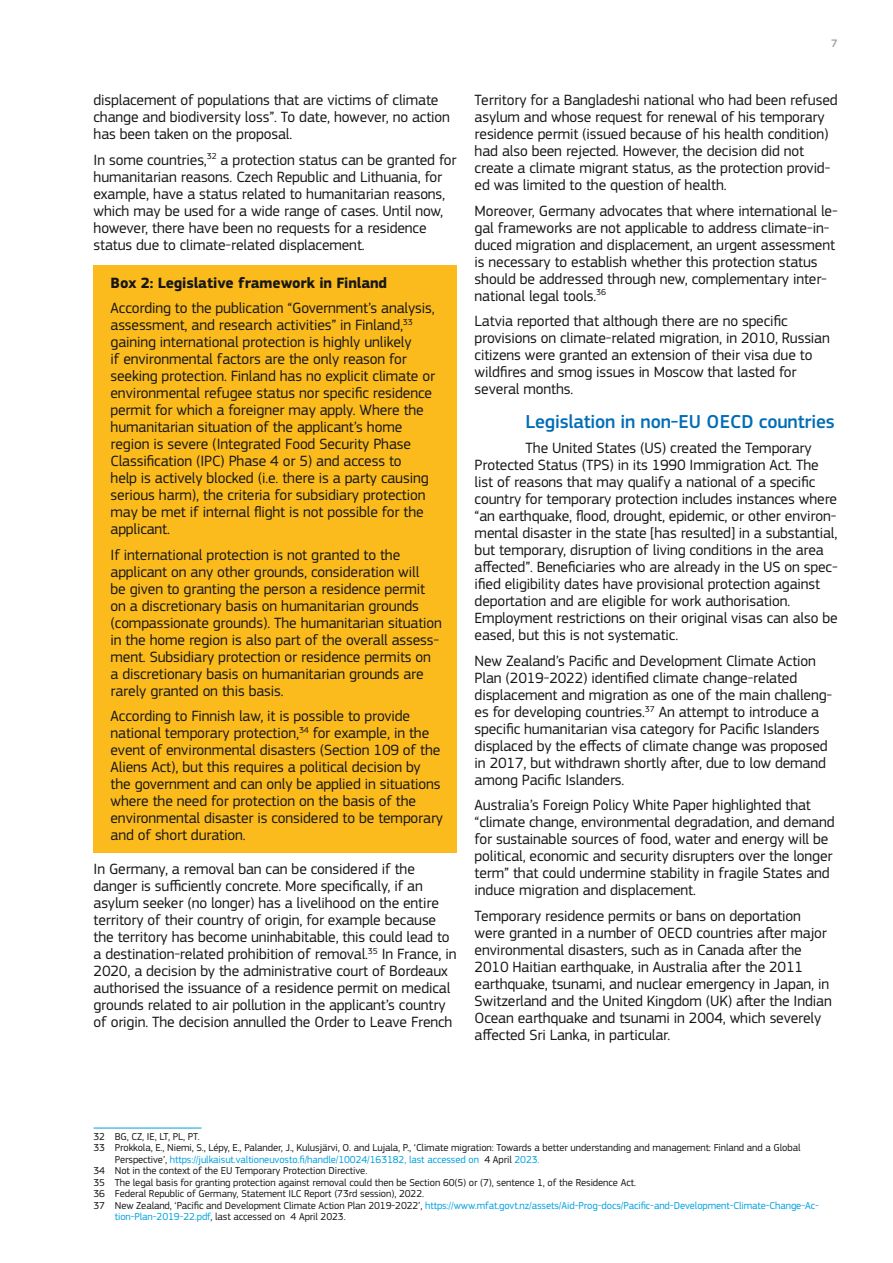
<style>
.page{position:relative;width:893px;height:1263px;background:#fff}
.page>*{position:absolute;margin:0;border:0;box-sizing:border-box;transform-origin:0 0}
.heading3{font:500 19.5px "EC Square Sans Pro";letter-spacing:-.01em;color:#006db7}
.text_main{font:15.45px/17px "EC Square Sans Pro";letter-spacing:-.01em;color:#181716}
.text_yellow-box{font:15.45px/17px "EC Square Sans Pro";letter-spacing:-.01em;color:#181716}
.text_first{font:15.45px/17px "EC Square Sans Pro";letter-spacing:-.01em;color:#181716}
.text_yellow-box-2{font:700 15.45px "EC Square Sans Pro";letter-spacing:-.01em;color:#181716}
.t1{font:500 11.25px "EC Square Sans Pro";color:#9c9c9d}
.footnote___source{font:10.5px/11.6px "EC Square Sans Pro";letter-spacing:-.01em;color:#181716}
.footnote___source-2{font:10.5px/11.6px "EC Square Sans Pro";letter-spacing:-.01em;color:#00a1df}
.s1{color:#00a1df}
.s2{color:#181716}
</style>
<div class="page">
<div style="left:94px;top:266px;width:363px;height:34px;background:#fbbb1d"></div>
<div style="left:94px;top:291px;width:363px;height:256px;background:#fbbb1d"></div>
<div style="left:94px;top:538px;width:363px;height:170px;background:#fbbb1d"></div>
<div style="left:94px;top:699px;width:363px;height:154px;background:#fbbb1d"></div>
<hr style="left:94px;top:1128px;width:108px;height:1px;background:#00a1d7">
<p class="t1" style="left:831px;top:37px;width:8px">7</p>
<p class="text_main" style="left:94px;top:92px;width:358px">displacement of populations that are victims of climate change and biodiversity loss”. To date, however, no action has been taken on the proposal.</p>
<p class="text_main" style="left:94px;top:151px;width:365px">In some countries,<sup>32</sup> a protection status can be granted for humanitarian reasons. Czech Republic and Lithuania, for example, have a status related to humanitarian reasons, which may be used for a wide range of cases. Until now, however, there have been no requests for a residence status due to climate-related displacement.</p>
<p class="text_yellow-box-2" style="left:111px;top:274px;width:278px">Box 2: Legislative framework in Finland</p>
<p class="text_yellow-box" style="left:111px;top:300px;width:326px">According to the publication “Government’s analysis, assessment, and research activities” in Finland,<sup>33 </sup>gaining international protection is highly unlikely<br>if environmental factors are the only reason for seeking protection. Finland has no explicit climate or environmental refugee status nor specific residence permit for which a foreigner may apply. Where the humanitarian situation of the applicant’s home region is severe (Integrated Food Security Phase Classification (IPC) Phase 4 or 5) and access to<br>help is actively blocked (i.e. there is a party causing serious harm), the criteria for subsidiary protection may be met if internal flight is not possible for the applicant.</p>
<p class="text_yellow-box" style="left:111px;top:546px;width:333px">If international protection is not granted to the applicant on any other grounds, consideration will<br>be given to granting the person a residence permit on a discretionary basis on humanitarian grounds (compassionate grounds). The humanitarian situation in the home region is also part of the overall assess&shy;ment. Subsidiary protection or residence permits on a discretionary basis on humanitarian grounds are rarely granted on this basis.</p>
<p class="text_yellow-box" style="left:111px;top:708px;width:334px">According to Finnish law, it is possible to provide national temporary protection,<sup>34</sup> for example, in the event of environmental disasters (Section 109 of the Aliens Act), but this requires a political decision by the government and can only be applied in situations where the need for protection on the basis of the environmental disaster is considered to be temporary and of short duration.</p>
<p class="text_main" style="left:94px;top:861px;width:365px">In Germany, a removal ban can be considered if the danger is sufficiently concrete. More specifically, if an asylum seeker (no longer) has a livelihood on the entire territory of their country of origin, for example because the territory has become uninhabitable, this could lead to a destination-related prohibition of removal.<sup>35</sup> In France, in 2020, a decision by the administrative court of Bordeaux authorised the issuance of a residence permit on medical grounds related to air pollution in the applicant’s country of origin. The decision annulled the Order to Leave French</p>
<p class="text_main" style="left:475px;top:92px;width:365px">Territory for a Bangladeshi national who had been refused asylum and whose request for renewal of his temporary residence permit (issued because of his health condition) had also been rejected. However, the decision did not create a climate migrant status, as the protection provid&shy;ed was limited to the question of health.</p>
<p class="text_main" style="left:475px;top:202px;width:365px">Moreover, Germany advocates that where international le&shy;gal frameworks are not applicable to address climate-in&shy;duced migration and displacement, an urgent assessment is necessary to establish whether this protection status should be addressed through new, complementary inter&shy;national legal tools.<sup>36</sup></p>
<p class="text_main" style="left:475px;top:313px;width:357px">Latvia reported that although there are no specific provisions on climate-related migration, in 2010, Russian citizens were granted an extension of their visa due to wildfires and smog issues in Moscow that lasted for several months.</p>
<h2 class="heading3" style="left:526px;top:410px;width:311px">Legislation in non-EU OECD countries</h2>
<p class="text_first" style="left:475px;top:440px;width:365px;text-indent:51px">The United States (US) created the Temporary Protected Status (TPS) in its 1990 Immigration Act. The list of reasons that may qualify a national of a specific country for temporary protection includes instances where “an earthquake, flood, drought, epidemic, or other environ&shy;mental disaster in the state [has resulted] in a substantial, but temporary, disruption of living conditions in the area affected”. Beneficiaries who are already in the US on spec&shy;ified eligibility dates have provisional protection against deportation and are eligible for work authorisation.<br>Employment restrictions on their original visas can also be eased, but this is not systematic.</p>
<p class="text_main" style="left:475px;top:652px;width:359px">New Zealand’s Pacific and Development Climate Action Plan (2019-2022) identified climate change-related displacement and migration as one of the main challeng&shy;es for developing countries.<sup>37</sup> An attempt to introduce a specific humanitarian visa category for Pacific Islanders displaced by the effects of climate change was proposed in 2017, but withdrawn shortly after, due to low demand among Pacific Islanders.</p>
<p class="text_main" style="left:475px;top:797px;width:361px">Australia’s Foreign Policy White Paper highlighted that “climate change, environmental degradation, and demand for sustainable sources of food, water and energy will be political, economic and security disrupters over the longer term” that could undermine stability in fragile States and induce migration and displacement.</p>
<p class="text_main" style="left:475px;top:907px;width:359px">Temporary residence permits or bans on deportation were granted in a number of OECD countries after major environmental disasters, such as in Canada after the 2010 Haitian earthquake, in Australia after the 2011 earthquake, tsunami, and nuclear emergency in Japan, in Switzerland and the United Kingdom (UK) after the Indian Ocean earthquake and tsunami in 2004, which severely affected Sri Lanka, in particular.</p>
<p class="footnote___source" style="left:94px;top:1130px;width:108px">32 BG, CZ, IE, LT, PL, PT.</p>
<p class="footnote___source" style="left:115px;top:1142px;width:687px;text-indent:-21px">33 Prokkola, E., Niemi, S., Lépy, E., Palander, J., Kulusjärvi, O. and Lujala, P., ‘Climate migration: Towards a better understanding and management: Finland and a Global<br>Perspective’, <span class="s1">https://julkaisut.valtioneuvosto.fi/handle/10024/163182, last accessed on</span> 4 April <span class="s1">2023.</span></p>
<p class="footnote___source" style="left:94px;top:1165px;width:275px">34 Not in the context of the EU Temporary Protection Directive.</p>
<p class="footnote___source" style="left:94px;top:1176px;width:544px">35 The legal basis for granting protection against removal could then be Section 60(5) or (7), sentence 1, of the Residence Act.</p>
<p class="footnote___source" style="left:94px;top:1188px;width:332px">36 Federal Republic of Germany, Statement ILC Report (73rd session), 2022.</p>
<p class="footnote___source-2" style="left:115px;top:1200px;width:706px;text-indent:-21px"><span class="s2">37 New Zealand, ‘Pacific and Development Climate Action Plan 2019-2022’,</span> https://www.mfat.govt.nz/assets/Aid-Prog-docs/Pacific-and-Development-Climate-Change-Ac&shy;tion-Plan-2019-22.pdf<span class="s2">, last accessed on 4 April 2023.</span></p>
</div>
